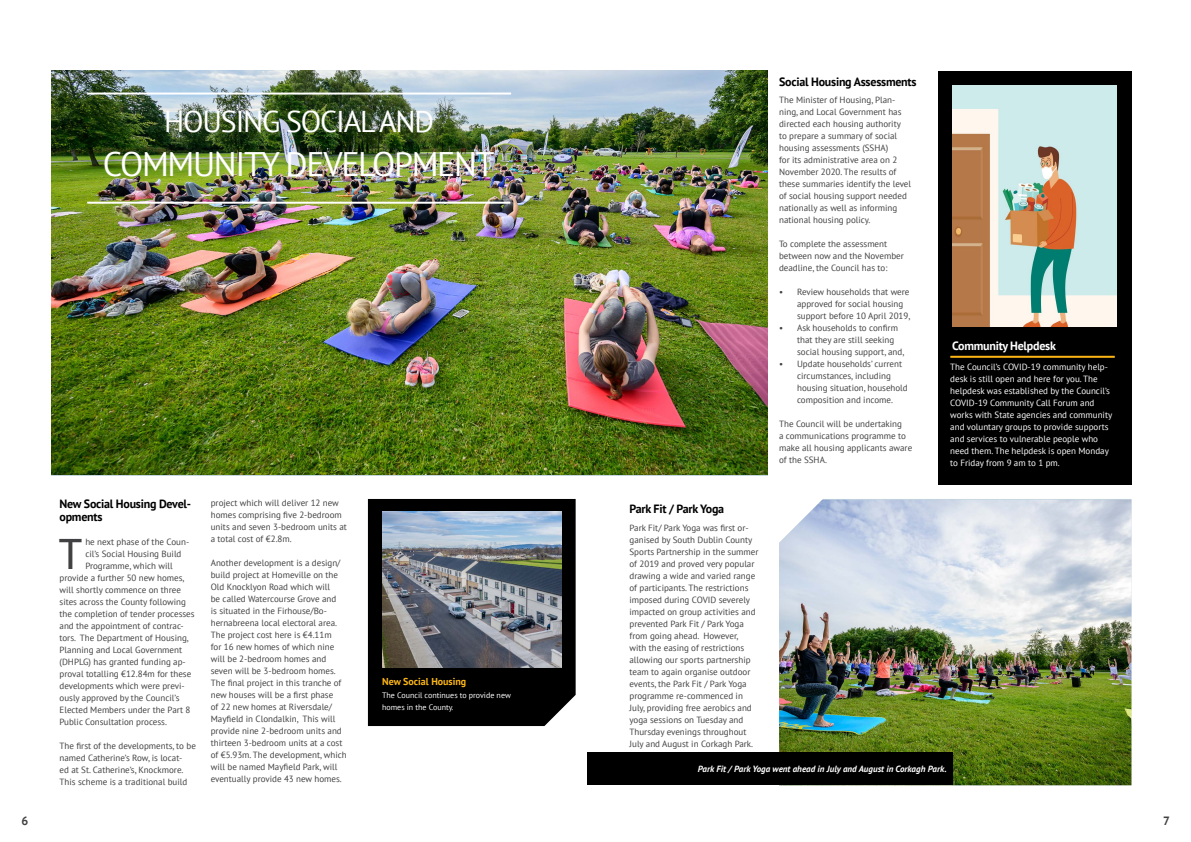
<style>
.page{position:relative;width:1191px;height:842px;background:#fff}
.page>*{position:absolute;margin:0;border:0;box-sizing:border-box;transform-origin:0 0}
.t1{font:44.6px "Myriad Pro";color:#414042}
.t2{font:34px "PT Sans";letter-spacing:-.04em;color:#fff}
.t3{font:30px "PT Sans";letter-spacing:-.04em;color:#fff}
.t4{font:700 12px/13px "PT Sans";letter-spacing:-.02em;color:#000}
.t5{font:700 12px "PT Sans";letter-spacing:-.02em;color:#fff}
.t6{font:700 12px "PT Sans";color:#414042}
.t7{font:700 10px "PT Sans";color:#fdb714}
.t8{font:9px/12px "PT Sans";color:#414042}
.t9{font:9px/12px "PT Sans";color:#fff}
.t10{font:italic 700 9px "PT Sans";color:#fff}
.t11{font:8px/12px "PT Sans";color:#fff}
</style>
<div class="page">
<div style="left:368px;top:499px;width:207px;height:227px;background:#000"></div>
<img style="left:51px;top:71px;width:716px;height:404px">
<img style="left:382px;top:511px;width:179px;height:156px">
<hr style="left:87px;top:93px;width:424px;height:2px;background:#fff">
<hr style="left:87px;top:202px;width:423px;height:2px;background:#fff">
<div style="left:938px;top:71px;width:193px;height:414px;background:#000"></div>
<img style="left:779px;top:500px;width:352px;height:285px">
<img style="left:952px;top:85px;width:164px;height:242px">
<div style="left:587px;top:753px;width:365px;height:32px;background:#000"></div>
<hr style="left:950px;top:356px;width:164px;height:2px;background:#fdb714">
<h3 class="t3" style="left:164px;top:103px;width:271px">HOUSING SOCIAL AND</h3>
<h2 class="t2" style="left:103px;top:143px;width:393px">COMMUNITY DEVELOPMENT</h2>
<h3 class="t4" style="left:60px;top:497px;width:133px">New Social Housing Devel&shy;opments</h3>
<h1 class="t1" style="left:60px;top:527px;width:24px">T</h1>
<p class="t8" style="left:85px;top:536px;width:105px">he next phase of the Coun-</p>
<p class="t8" style="left:85px;top:548px;width:98px">cil’s Social Housing Build</p>
<p class="t8" style="left:85px;top:560px;width:89px">Programme, which will</p>
<p class="t8" style="left:60px;top:572px;width:126px">provide a further 50 new homes,</p>
<p class="t8" style="left:60px;top:584px;width:123px">will shortly commence on three</p>
<p class="t8" style="left:60px;top:596px;width:128px">sites across the County following</p>
<p class="t8" style="left:60px;top:608px;width:137px">the completion of tender processes</p>
<p class="t8" style="left:60px;top:620px;width:126px">and the appointment of contrac-</p>
<p class="t8" style="left:60px;top:632px;width:131px">tors. The Department of Housing,</p>
<p class="t8" style="left:60px;top:644px;width:124px">Planning and Local Government</p>
<p class="t8" style="left:60px;top:656px;width:128px">(DHPLG) has granted funding ap-</p>
<p class="t8" style="left:60px;top:668px;width:133px">proval totalling €12.84m for these</p>
<p class="t8" style="left:60px;top:680px;width:127px">developments which were previ-</p>
<p class="t8" style="left:60px;top:692px;width:121px">ously approved by the Council’s</p>
<p class="t8" style="left:60px;top:704px;width:132px">Elected Members under the Part 8</p>
<p class="t8" style="left:60px;top:716px;width:109px">Public Consultation process.</p>
<p class="t8" style="left:60px;top:740px;width:138px">The first of the developments, to be named Catherine’s Row, is locat-<br>ed at St. Catherine’s, Knockmore.<br>This scheme is a traditional build</p>
<p class="t8" style="left:211px;top:496px;width:138px">project which will deliver 12 new homes comprising five 2-bedroom units and seven 3-bedroom units at a total cost of €2.8m.</p>
<p class="t8" style="left:211px;top:556px;width:138px">Another development is a design/ build project at Homeville on the<br>Old Knocklyon Road which will<br>be called Watercourse Grove and<br>is situated in the Firhouse/Bo&shy;hernabreena local electoral area.<br>The project cost here is €4.11m<br>for 16 new homes of which nine will be 2-bedroom homes and seven will be 3-bedroom homes.<br>The final project in this tranche of new houses will be a first phase<br>of 22 new homes at Riversdale/<br>Mayfield in Clondalkin, This will provide nine 2-bedroom units and thirteen 3-bedroom units at a cost of €5.93m. The development, which will be named Mayfield Park, will eventually provide 43 new homes.</p>
<p class="t7" style="left:382px;top:675px;width:86px">New Social Housing</p>
<p class="t11" style="left:382px;top:689px;width:130px">The Council continues to provide new homes in the County.</p>
<h3 class="t4" style="left:629px;top:502px;width:96px">Park Fit / Park Yoga</h3>
<p class="t8" style="left:629px;top:521px;width:130px">Park Fit/ Park Yoga was first or&shy;ganised by South Dublin County<br>Sports Partnership in the summer of 2019 and proved very popular drawing a wide and varied range of participants. The restrictions imposed during COVID severely impacted on group activities and prevented Park Fit / Park Yoga from going ahead. However,<br>with the easing of restrictions allowing our sports partnership team to again organise outdoor events, the Park Fit / Park Yoga programme re-commenced in<br>July, providing free aerobics and yoga sessions on Tuesday and<br>Thursday evenings throughout<br>July and August in Corkagh Park.</p>
<h3 class="t4" style="left:779px;top:75px;width:139px">Social Housing Assessments</h3>
<p class="t8" style="left:779px;top:94px;width:134px">The Minister of Housing, Plan&shy;ning, and Local Government has directed each housing authority<br>to prepare a summary of social housing assessments (SSHA)<br>for its administrative area on 2<br>November 2020. The results of these summaries identify the level of social housing support needed nationally as well as informing national housing policy.</p>
<p class="t8" style="left:779px;top:238px;width:126px">To complete the assessment between now and the November deadline, the Council has to:</p>
<p class="t8" style="left:797px;top:286px;width:115px;text-indent:-18px">• Review households that were approved for social housing support before 10 April 2019,</p>
<p class="t8" style="left:797px;top:322px;width:109px;text-indent:-18px">• Ask households to confirm that they are still seeking social housing support, and,</p>
<p class="t8" style="left:797px;top:358px;width:112px;text-indent:-18px">• Update households’ current circumstances, including housing situation, household composition and income.</p>
<p class="t8" style="left:779px;top:418px;width:135px">The Council will be undertaking<br>a communications programme to make all housing applicants aware of the SSHA.</p>
<h3 class="t5" style="left:952px;top:338px;width:105px">Community Helpdesk</h3>
<p class="t9" style="left:950px;top:360px;width:163px">The Council’s COVID-19 community help&shy;desk is still open and here for you. The helpdesk was established by the Council’s COVID-19 Community Call Forum and works with State agencies and community and voluntary groups to provide supports and services to vulnerable people who need them. The helpdesk is open Monday to Friday from 9 am to 1 pm.</p>
<p class="t10" style="left:697px;top:763px;width:250px">Park Fit / Park Yoga went ahead in July and August in Corkagh Park.</p>
<h3 class="t6" style="left:22px;top:813px;width:8px">6</h3>
<h3 class="t6" style="left:1163px;top:812px;width:8px">7</h3>
</div>
